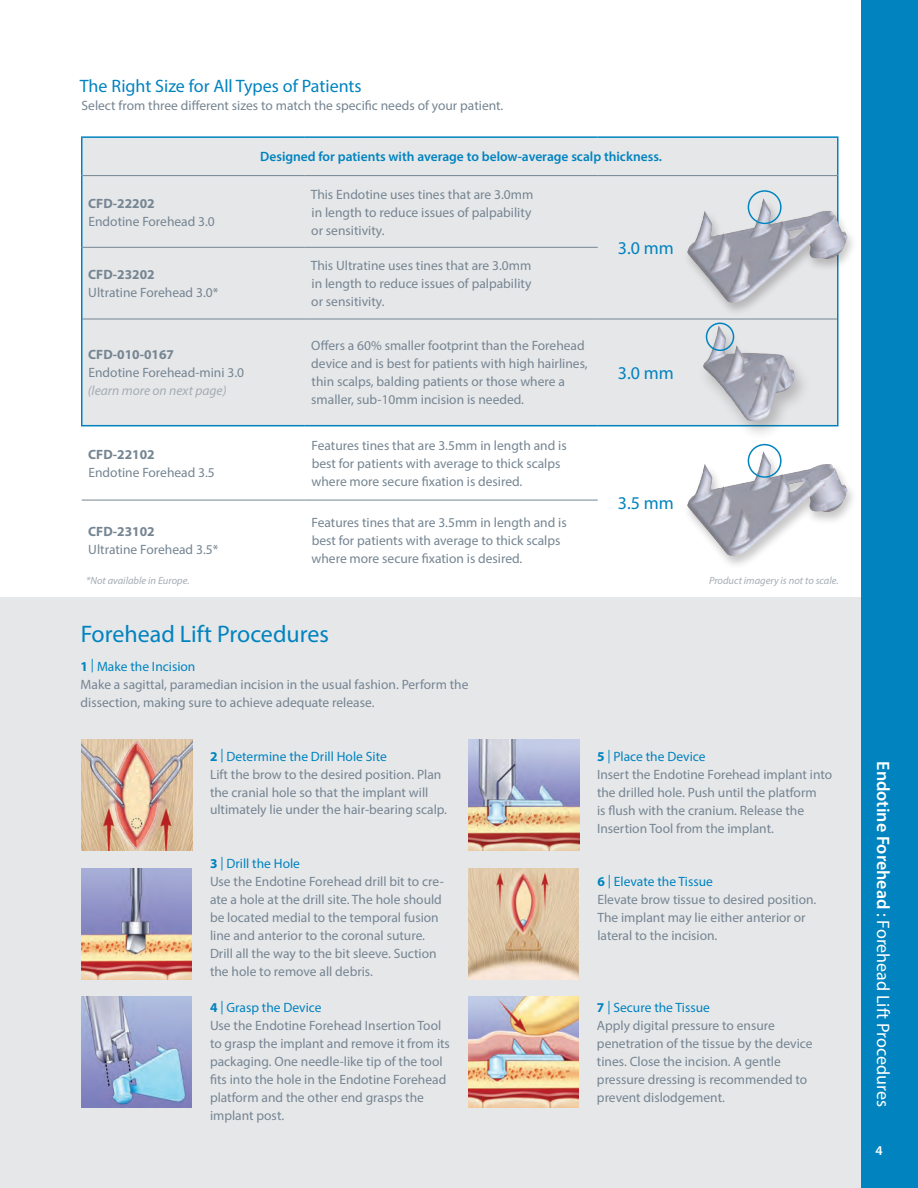
<style>
.page{position:relative;width:918px;height:1188px;background:#fff}
.page>*{position:absolute;margin:0;border:0;box-sizing:border-box;transform-origin:0 0}
.t1{font:24px "Myriad Pro";color:#0083bf}
.t2{font:18px "Myriad Pro";color:#0083bf}
.t3{font:18px "Myriad Pro";color:#fff}
.t4{font:13.5px/18px "Myriad Pro";color:#758592}
.t5{font:600 13.5px "Myriad Pro";color:#0083bf}
.t6{font:700 13.5px "Myriad Pro";color:#758592}
.t7{font:italic 13.5px "Myriad Pro";color:#a5acb5}
.t8{font:600 13.5px "Myriad Pro";color:#fff}
.t9{font:italic 10.5px "Myriad Pro";color:#a5acb5}
.s1{font-weight:700;color:#0083bf}
.s2{color:#0083bf}
.s3{font-weight:600}
</style>
<div class="page">
<div style="left:82px;top:138px;width:755px;height:287px;background:#e6e7e9"></div>
<hr style="left:82px;top:319px;width:223px;height:1px;background:#758592">
<hr style="left:305px;top:319px;width:293px;height:1px;background:#758592">
<hr style="left:598px;top:319px;width:239px;height:1px;background:#758592">
<hr style="left:82px;top:247px;width:223px;height:1px;background:#758592">
<hr style="left:305px;top:247px;width:293px;height:1px;background:#758592">
<hr style="left:82px;top:500px;width:223px;height:1px;background:#758592">
<hr style="left:305px;top:500px;width:293px;height:1px;background:#758592">
<hr style="left:82px;top:175px;width:223px;height:1px;background:#758592">
<hr style="left:305px;top:175px;width:293px;height:1px;background:#758592">
<hr style="left:598px;top:175px;width:239px;height:1px;background:#758592">
<hr style="left:81px;top:136px;width:224px;height:2px;background:#0083bf">
<hr style="left:81px;top:138px;width:1px;height:38px;background:#0083bf">
<hr style="left:305px;top:136px;width:293px;height:2px;background:#0083bf">
<hr style="left:598px;top:136px;width:240px;height:2px;background:#0083bf">
<hr style="left:837px;top:138px;width:1px;height:38px;background:#0083bf">
<hr style="left:81px;top:176px;width:1px;height:71px;background:#0083bf">
<hr style="left:837px;top:176px;width:1px;height:71px;background:#0083bf">
<hr style="left:837px;top:247px;width:1px;height:72px;background:#0083bf">
<hr style="left:81px;top:247px;width:1px;height:72px;background:#0083bf">
<hr style="left:81px;top:319px;width:1px;height:106px;background:#0083bf">
<hr style="left:837px;top:319px;width:1px;height:106px;background:#0083bf">
<hr style="left:81px;top:425px;width:224px;height:1px;background:#0083bf">
<hr style="left:305px;top:425px;width:293px;height:1px;background:#0083bf">
<hr style="left:598px;top:425px;width:240px;height:1px;background:#0083bf">
<div style="left:0;top:598px;width:891px;height:590px;background:#e6e7e9"></div>
<img style="left:468px;top:996px;width:111px;height:111px">
<img style="left:468px;top:868px;width:111px;height:112px">
<img style="left:468px;top:739px;width:111px;height:111px">
<div style="left:862px;top:0;width:56px;height:1188px;background:#0083bf"></div>
<img style="left:81px;top:996px;width:111px;height:111px">
<img style="left:81px;top:868px;width:111px;height:112px">
<img style="left:81px;top:739px;width:111px;height:111px">
<div style="left:683px;top:197px;width:175px;height:120px;background:#231f20;opacity:.25"></div>
<img style="left:687px;top:198px;width:161px;height:105px">
<div style="left:748px;top:191px;width:33px;height:32px;border:2px solid #fff;border-radius:50%"></div>
<div style="left:748px;top:190px;width:34px;height:34px;border:2px solid #0083bf;border-radius:50%"></div>
<div style="left:683px;top:451px;width:175px;height:119px;background:#231f20;opacity:.25"></div>
<img style="left:687px;top:451px;width:161px;height:105px">
<div style="left:748px;top:444px;width:34px;height:34px;border:2px solid #0083bf;border-radius:50%"></div>
<div style="left:697px;top:324px;width:115px;height:117px;background:#231f20;opacity:.25"></div>
<img style="left:703px;top:325px;width:94px;height:96px">
<svg style="left:707px;top:323px;width:27px;height:27px"></svg>
<div style="left:706px;top:323px;width:28px;height:28px;border:2px solid #0083bf;border-radius:50%"></div>
<h2 class="t2" style="left:80px;top:74px;width:283px">The Right Size for All Types of Patients</h2>
<p class="t4" style="left:82px;top:96px;width:423px">Select from three different sizes to match the specific needs of your patient.</p>
<p class="t6" style="left:88px;top:194px;width:68px">CFD-22202</p>
<p class="t4" style="left:89px;top:212px;width:128px">Endotine Forehead 3.0</p>
<p class="t6" style="left:88px;top:266px;width:68px">CFD-23202</p>
<p class="t4" style="left:88px;top:283px;width:132px">Ultratine Forehead 3.0*</p>
<p class="t6" style="left:88px;top:346px;width:87px">CFD-010-0167</p>
<p class="t4" style="left:89px;top:364px;width:157px">Endotine Forehead-mini 3.0</p>
<p class="t7" style="left:88px;top:383px;width:140px">(learn more on next page)</p>
<p class="t6" style="left:88px;top:446px;width:68px">CFD-22102</p>
<p class="t4" style="left:89px;top:463px;width:128px">Endotine Forehead 3.5</p>
<p class="t6" style="left:88px;top:522px;width:68px">CFD-23102</p>
<p class="t4" style="left:88px;top:540px;width:132px">Ultratine Forehead 3.5*</p>
<p class="t5" style="left:260px;top:148px;width:403px">Designed for patients with average to below-average scalp thickness.</p>
<p class="t4" style="left:311px;top:185px;width:224px">This Endotine uses tines that are 3.0mm in length to reduce issues of palpability or sensitivity.</p>
<p class="t4" style="left:311px;top:256px;width:222px;text-align:justify">This Ultratine uses tines that are 3.0mm in length to reduce issues of palpability or sensitivity.</p>
<p class="t4" style="left:311px;top:337px;width:278px">Offers a 60% smaller footprint than the Forehead device and is best for patients with high hairlines, thin scalps, balding patients or those where a smaller, sub-10mm incision is needed.</p>
<p class="t4" style="left:312px;top:436px;width:257px">Features tines that are 3.5mm in length and is best for patients with average to thick scalps where more secure fixation is desired.</p>
<p class="t4" style="left:312px;top:513px;width:257px">Features tines that are 3.5mm in length and is best for patients with average to thick scalps where more secure fixation is desired.</p>
<h2 class="t2" style="left:618px;top:237px;width:58px">3.0 mm</h2>
<h2 class="t2" style="left:618px;top:362px;width:58px">3.0 mm</h2>
<h2 class="t2" style="left:618px;top:492px;width:58px">3.5 mm</h2>
<p class="t9" style="left:86px;top:574px;width:105px">*Not available in Europe.</p>
<p class="t9" style="left:709px;top:574px;width:131px">Product imagery is not to scale.</p>
<h1 class="t1" style="left:81px;top:619px;width:250px">Forehead Lift Procedures</h1>
<p class="t4" style="left:81px;top:657px;width:390px"><span class="s1">1</span> <span class="s2">| Make the Incision<br></span>Make a sagittal, paramedian incision in the usual fashion. Perform the dissection, making sure to achieve adequate release.</p>
<p class="t4" style="left:210px;top:747px;width:239px"><span class="s1">2</span> <span class="s2">| Determine the Drill Hole Site<br></span>Lift the brow to the desired position. Plan the cranial hole so that the implant will ultimately lie under the hair-bearing scalp.</p>
<p class="t4" style="left:210px;top:854px;width:235px"><span class="s1">3</span> <span class="s2">| Drill the Hole<br></span>Use the Endotine Forehead drill bit to cre&shy;ate a hole at the drill site. The hole should be located medial to the temporal fusion line and anterior to the coronal suture.<br>Drill all the way to the bit sleeve. Suction the hole to remove all debris.</p>
<p class="t4" style="left:210px;top:998px;width:241px"><span class="s1">4</span> <span class="s2">| Grasp the Device<br></span>Use the Endotine Forehead Insertion Tool to grasp the implant and remove it from its packaging. One needle-like tip of the tool fits into the hole in the Endotine Forehead platform and the other end grasps the implant post.</p>
<p class="t4" style="left:597px;top:747px;width:237px"><span class="s1">5</span> <span class="s2">| Place the Device<br></span>Insert the Endotine Forehead implant into the drilled hole. Push until the platform<br>is flush with the cranium. Release the Insertion Tool from the implant.</p>
<p class="t4" style="left:597px;top:872px;width:220px"><span class="s1">6</span> <span class="s2">| Elevate the Tissue<br></span>Elevate brow tissue to desired position.<br>The implant may lie either anterior or lateral to the incision.</p>
<p class="t4" style="left:597px;top:998px;width:217px"><span class="s1">7</span> <span class="s2">| Secure the Tissue<br></span>Apply digital pressure to ensure penetration of the tissue by the device tines. Close the incision. A gentle pressure dressing is recommended to prevent dislodgement.</p>
<h2 class="t3" style="left:894px;top:761px;width:347px;rotate:90deg"><span class="s3">Endotine Forehead</span> : Forehead Lift Procedures</h2>
<p class="t8" style="left:876px;top:1142px;width:9px">4</p>
</div>
